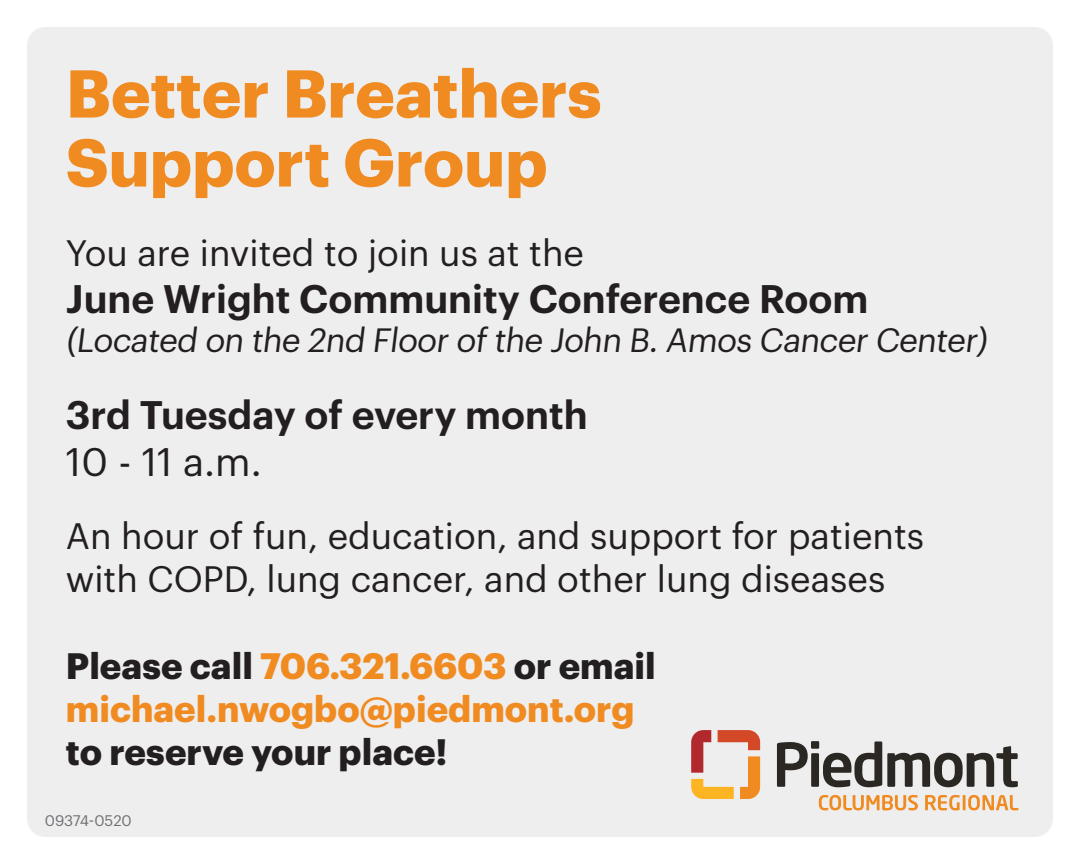
<style>
.page{position:relative;width:1080px;height:864px;background:#fff}
.page>*{position:absolute;margin:0;border:0;box-sizing:border-box;transform-origin:0 0}
.t1{font:700 66px/69px "Graphik";color:#f08b21}
.t2{font:600 39px "Graphik";color:#231f20}
.t3{font:39px "Graphik";color:#231f20}
.t4{font:36px/43.2px "Graphik";color:#231f20}
.t5{font:700 36px/43.2px "Graphik";color:#f08b21}
.t6{font:700 36px "Graphik";color:#231f20}
.t7{font:33px "Graphik";color:#231f20}
.t8{font:15px "Graphik";letter-spacing:-.005em;color:#6f7073}
.s1{color:#231f20}
</style>
<div class="page">
<div style="left:27px;top:27px;width:1026px;height:810px;background:#eeeeef;border-radius:18px"></div>
<svg style="left:819px;top:795px;width:99px;height:15px"></svg>
<svg style="left:925px;top:795px;width:35px;height:15px"></svg>
<hr style="left:963px;top:795px;width:3px;height:15px;background:#f08b21">
<svg style="left:968px;top:795px;width:50px;height:15px"></svg>
<svg style="left:777px;top:742px;width:31px;height:45px"></svg>
<div style="left:811px;top:753px;width:8px;height:34px;background:#2b2824"></div>
<div style="left:811px;top:741px;width:8px;height:8px;background:#2b2824"></div>
<svg style="left:823px;top:741px;width:195px;height:46px"></svg>
<svg style="left:691px;top:730px;width:20px;height:43px"></svg>
<svg style="left:691px;top:779px;width:43px;height:20px"></svg>
<svg style="left:740px;top:756px;width:20px;height:43px"></svg>
<svg style="left:718px;top:730px;width:42px;height:20px"></svg>
<h1 class="t1" style="left:66px;top:53px;width:537px">Better Breathers<br>Support Group</h1>
<p class="t4" style="left:66px;top:228px;width:520px">You are invited to join us at the</p>
<p class="t2" style="left:66px;top:269px;width:804px">June Wright Community Conference Room</p>
<p class="t7" style="left:66px;top:315px;width:928px">(Located on the 2nd Floor of the John B. Amos Cancer Center)</p>
<p class="t2" style="left:66px;top:385px;width:524px">3rd Tuesday of every month</p>
<p class="t3" style="left:66px;top:432px;width:197px">10 - 11 a.m.</p>
<p class="t4" style="left:66px;top:511px;width:860px">An hour of fun, education, and support for patients with COPD, lung cancer, and other lung diseases</p>
<p class="t5" style="left:66px;top:641px;width:591px"><span class="s1">Please call</span> 706.321.6603 <span class="s1">or email </span>michael.nwogbo@piedmont.org</p>
<p class="t6" style="left:66px;top:724px;width:383px">to reserve your place!</p>
<p class="t8" style="left:45px;top:809px;width:88px">09374-0520</p>
</div>
